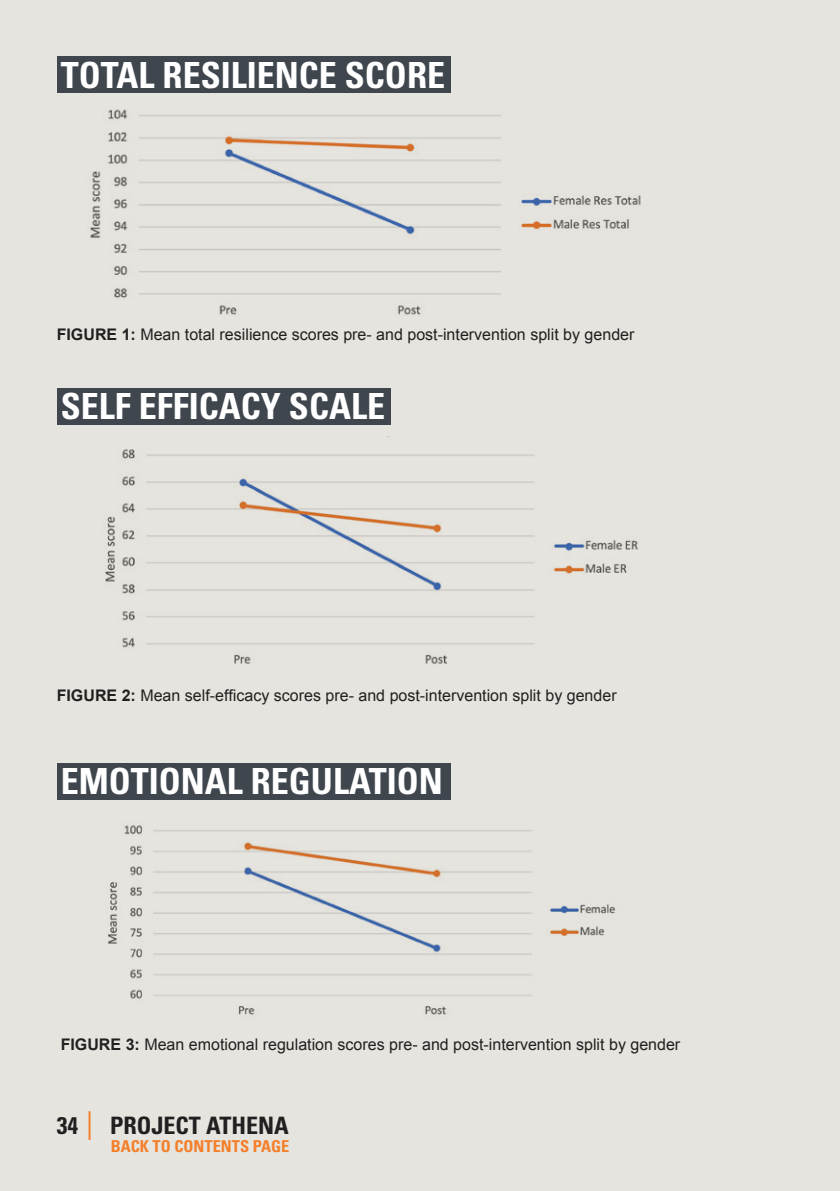
<style>
.page{position:relative;width:840px;height:1191px;background:#fff}
.page>*{position:absolute;margin:0;border:0;box-sizing:border-box;transform-origin:0 0}
.t1{font:700 condensed 36px "Univers LT Std";color:#fff}
.t2{font:700 condensed 24px "Univers LT Std";color:#231f20}
.t3{font:700 condensed 16.4px "Univers LT Std";color:#f47f2a}
.t4{font:16px "Arial";color:#231f20}
.s1{font-weight:700}
</style>
<div class="page">
<div style="left:0;top:0;width:839px;height:1191px;background:#e6e4df"></div>
<img style="left:90px;top:109px;width:551px;height:206px">
<img style="left:105px;top:449px;width:533px;height:215px">
<img style="left:108px;top:825px;width:508px;height:190px">
<div style="left:57px;top:57px;width:393px;height:36px;background:#3f464d"></div>
<div style="left:57px;top:388px;width:333px;height:36px;background:#3f464d"></div>
<div style="left:57px;top:763px;width:393px;height:37px;background:#3f464d"></div>
<hr style="left:88px;top:1111px;width:2px;height:29px;background:#f47f2a">
<p class="t1" style="left:61px;top:53px;width:385px">TOTAL RESILIENCE SCORE</p>
<p class="t4" style="left:57px;top:324px;width:579px"><span class="s1">FIGURE 1:</span> Mean total resilience scores pre- and post-intervention split by gender</p>
<p class="t1" style="left:61px;top:384px;width:325px">SELF EFFICACY SCALE</p>
<p class="t4" style="left:57px;top:685px;width:561px"><span class="s1">FIGURE 2:</span> Mean self-efficacy scores pre- and post-intervention split by gender</p>
<p class="t1" style="left:61px;top:759px;width:383px">EMOTIONAL REGULATION</p>
<p class="t4" style="left:61px;top:1033px;width:620px"><span class="s1">FIGURE 3:</span> Mean emotional regulation scores pre- and post-intervention split by gender</p>
<h2 class="t2" style="left:57px;top:1111px;width:23px">34</h2>
<h2 class="t2" style="left:110px;top:1111px;width:180px">PROJECT ATHENA</h2>
<p class="t3" style="left:111px;top:1136px;width:180px">BACK TO CONTENTS PAGE</p>
</div>
